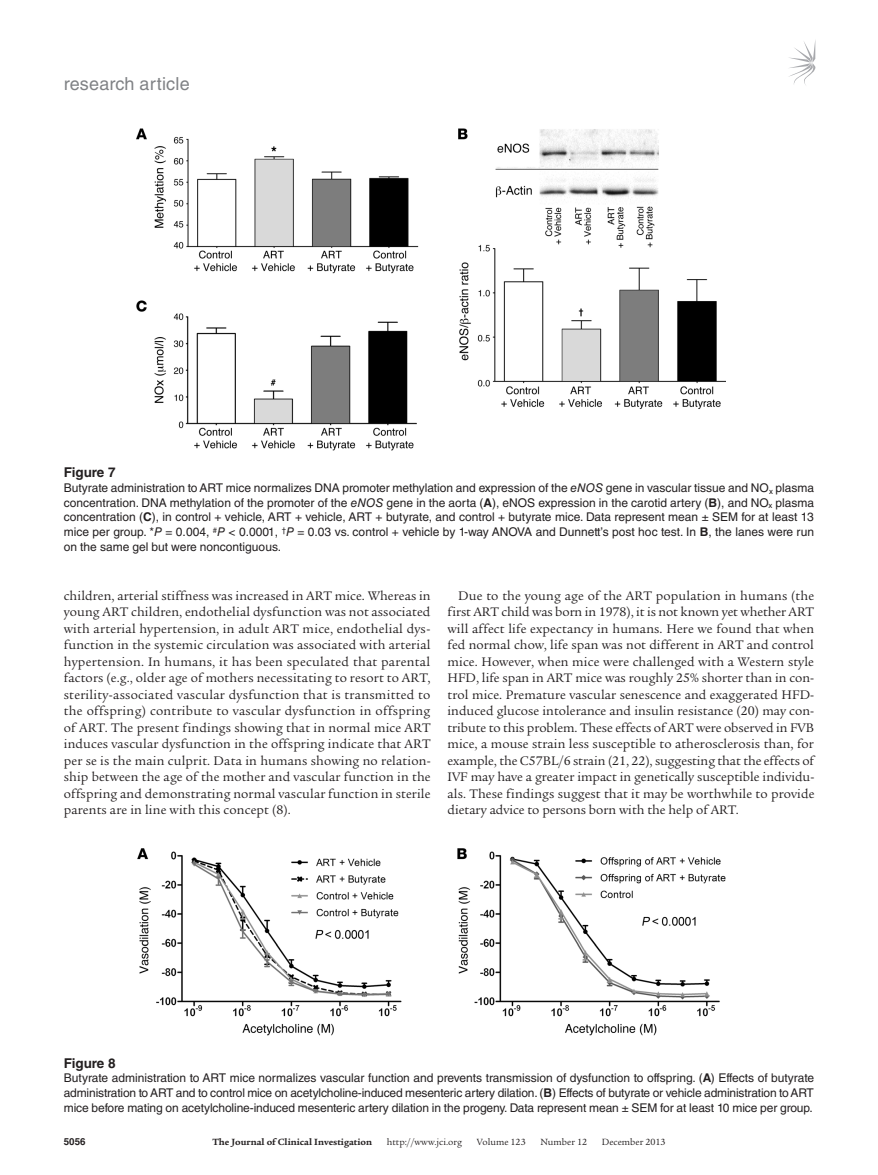
<style>
.page{position:relative;width:878px;height:1175px;background:#fff}
.page>*{position:absolute;margin:0;border:0;box-sizing:border-box;transform-origin:0 0}
.t1{font:18px "Helvetica LT Std";letter-spacing:.01em;color:#808285}
.t2{font:13.5px/16.5px "Legacy Serif Std";letter-spacing:.01em;color:#231f20;text-align:justify}
.t3{font:700 13.5px "Helvetica LT Std";color:#231f20}
.t4{font:12px/14.7px "Helvetica LT Std";letter-spacing:-.01em;color:#231f20;text-align:justify}
.t5{font:9.75px "Legacy Serif Std";color:#231f20}
.t6{font:700 9.75px "Legacy Serif Std";color:#231f20}
.t7{font:700 9.75px "Helvetica LT Std";color:#231f20}
.s1{font-style:italic}
.s2{font-weight:700}
</style>
<div class="page">
<svg style="left:789px;top:42px;width:26px;height:43px"></svg>
<img style="left:136px;top:128px;width:589px;height:323px">
<img style="left:137px;top:848px;width:589px;height:188px">
<h1 class="t1" style="left:64px;top:73px;width:127px">research article</h1>
<p class="t3" style="left:64px;top:464px;width:53px">Figure 7</p>
<p class="t4" style="left:64px;top:480px;width:751px">Butyrate administration to ART mice normalizes DNA promoter methylation and expression of the <span class="s1">eNOS</span> gene in vascular tissue and NO<sub>x</sub> plasma concentration. DNA methylation of the promoter of the <span class="s1">eNOS</span> gene in the aorta (<span class="s2">A</span>), eNOS expression in the carotid artery (<span class="s2">B</span>), and NO<sub>x</sub> plasma concentration (<span class="s2">C</span>), in control + vehicle, ART + vehicle, ART + butyrate, and control + butyrate mice. Data represent mean ± SEM for at least 13 mice per group. *<span class="s1">P</span> = 0.004, <sup>#</sup><span class="s1">P</span> &lt; 0.0001, <sup>†</sup><span class="s1">P</span> = 0.03 vs. control + vehicle by 1-way ANOVA and Dunnett’s post hoc test. In <span class="s2">B</span>, the lanes were run on the same gel but were noncontiguous.</p>
<p class="t2" style="left:64px;top:587px;width:368px">children, arterial stiffness was increased in ART mice. Whereas in young ART children, endothelial dysfunction was not associated with arterial hypertension, in adult ART mice, endothelial dys&shy;function in the systemic circulation was associated with arterial hypertension. In humans, it has been speculated that parental factors (e.g., older age of mothers necessitating to resort to ART, sterility-associated vascular dysfunction that is transmitted to the offspring) contribute to vascular dysfunction in offspring of ART. The present findings showing that in normal mice ART induces vascular dysfunction in the offspring indicate that ART per se is the main culprit. Data in humans showing no relation&shy;ship between the age of the mother and vascular function in the offspring and demonstrating normal vascular function in sterile parents are in line with this concept (8).</p>
<p class="t2" style="left:447px;top:587px;width:368px;text-indent:11px">Due to the young age of the ART population in humans (the first ART child was born in 1978), it is not known yet whether ART will affect life expectancy in humans. Here we found that when fed normal chow, life span was not different in ART and control mice. However, when mice were challenged with a Western style HFD, life span in ART mice was roughly 25% shorter than in con&shy;trol mice. Premature vascular senescence and exaggerated HFD&shy;induced glucose intolerance and insulin resistance (20) may con&shy;tribute to this problem. These effects of ART were observed in FVB mice, a mouse strain less susceptible to atherosclerosis than, for example, the C57BL/6 strain (21, 22), suggesting that the effects of IVF may have a greater impact in genetically susceptible individu&shy;als. These findings suggest that it may be worthwhile to provide dietary advice to persons born with the help of ART.</p>
<p class="t3" style="left:64px;top:1054px;width:53px">Figure 8</p>
<p class="t4" style="left:64px;top:1070px;width:752px">Butyrate administration to ART mice normalizes vascular function and prevents transmission of dysfunction to offspring. (<span class="s2">A</span>) Effects of butyrate administration to ART and to control mice on acetylcholine-induced mesenteric artery dilation. (<span class="s2">B</span>) Effects of butyrate or vehicle administration to ART mice before mating on acetylcholine-induced mesenteric artery dilation in the progeny. Data represent mean ± SEM for at least 10 mice per group.</p>
<p class="t7" style="left:64px;top:1135px;width:23px">5056</p>
<p class="t6" style="left:212px;top:1135px;width:161px">The Journal of Clinical Investigation</p>
<p class="t5" style="left:387px;top:1136px;width:77px">http://www.jci.org</p>
<p class="t5" style="left:477px;top:1136px;width:50px">Volume 123</p>
<p class="t5" style="left:540px;top:1136px;width:48px">Number 12</p>
<p class="t5" style="left:602px;top:1136px;width:65px">December 2013</p>
</div>
